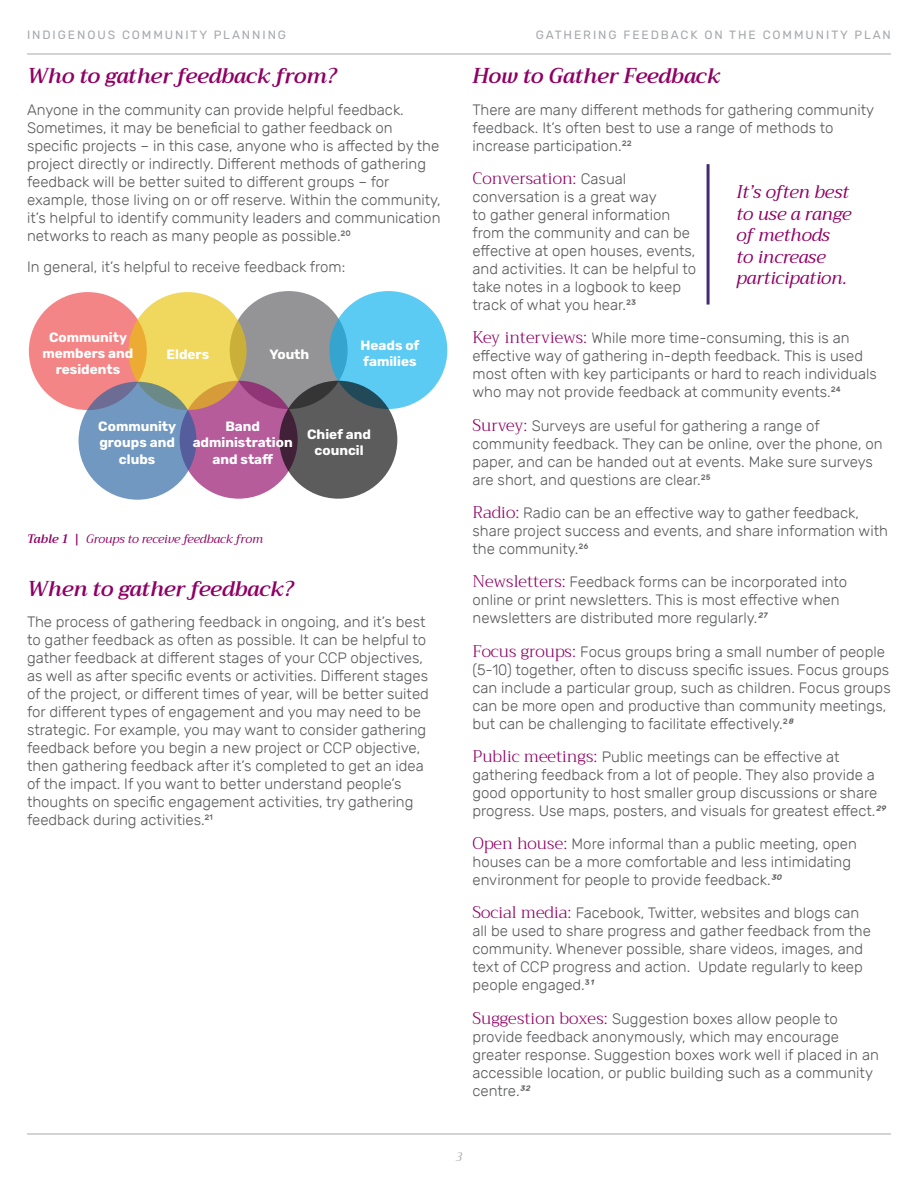
<style>
.page{position:relative;width:918px;height:1188px;background:#fff}
.page>*{position:absolute;margin:0;border:0;box-sizing:border-box;transform-origin:0 0}
.t1{font:italic 600 21px "Trirong";color:#8e0064}
.t2{font:italic 18px/21.6px "Trirong";color:#8e0064}
.t3{font:300 16.5px "Trirong";color:#8e0064}
.t4{font:300 15px/18px "Rubik";color:#58595b}
.t5{font:700 13.5px/16.2px "Rubik";color:#fff;text-align:center}
.t6{font:12px "Rubik";letter-spacing:.16em;color:#a7a9ac}
.t7{font:italic 12px "Trirong";color:#8e0064}
.t8{font:italic 12px "Trirong";color:#a7a9ac}
.s1{font-family:"Rubik";font-size:15px;color:#58595b}
.s2{font-family:"Trirong";font-size:16.5px;color:#8e0064}
.s3{font-weight:400;font-style:italic}
.s4{font-weight:600}
</style>
<div class="page">
<hr style="left:27px;top:1134px;width:864px;height:1px;background:#a7a9ac">
<hr style="left:27px;top:54px;width:864px;height:1px;background:#a7a9ac">
<div style="left:29px;top:292px;width:118px;height:118px;background:#f48586;border-radius:50%"></div>
<div style="left:230px;top:291px;width:118px;height:118px;background:#949496;border-radius:50%"></div>
<svg style="left:180px;top:381px;width:118px;height:118px;background:#b35a98"></svg>
<svg style="left:129px;top:292px;width:118px;height:118px;background:#ebcd55"></svg>
<svg style="left:79px;top:382px;width:118px;height:118px;background:#6f91b8"></svg>
<svg style="left:329px;top:291px;width:118px;height:118px;background:#59c7f0"></svg>
<svg style="left:279px;top:381px;width:118px;height:118px;background:#565558"></svg>
<hr style="left:707px;top:164px;width:3px;height:141px;background:#422a74">
<p class="t6" style="left:27px;top:28px;width:261px">INDIGENOUS COMMUNITY PLANNING</p>
<p class="t6" style="left:536px;top:28px;width:57px">GATHERING</p>
<p class="t6" style="left:623px;top:28px;width:91px">FEEDBACK ON</p>
<p class="t6" style="left:729px;top:28px;width:55px">THE COMM</p>
<p class="t6" style="left:806px;top:28px;width:19px">UNIT</p>
<p class="t6" style="left:840px;top:28px;width:50px">Y PLAN</p>
<h1 class="t1" style="left:472px;top:59px;width:249px">How to Gather Feedback</h1>
<p class="t4" style="left:472px;top:101px;width:403px">There are many different methods for gathering community feedback. It’s often best to use a range of methods to increase participation.22</p>
<p class="t3" style="left:472px;top:166px;width:155px">Conversation: <span class="s1">Casual</span></p>
<p class="t4" style="left:472px;top:188px;width:225px">conversation is a great way<br>to gather general information from the community and can be effective at open houses, events, and activities. It can be helpful to take notes in a logbook to keep track of what you hear.23</p>
<p class="t4" style="left:472px;top:330px;width:406px"><span class="s2">Key interviews:</span> While more time-consuming, this is an effective way of gathering in-depth feedback. This is used most often with key participants or hard to reach individuals who may not provide feedback at community events.24</p>
<p class="t4" style="left:472px;top:417px;width:412px"><span class="s2">Survey:</span> Surveys are useful for gathering a range of community feedback. They can be online, over the phone, on paper, and can be handed out at events. Make sure surveys are short, and questions are clear.25</p>
<p class="t4" style="left:472px;top:504px;width:417px"><span class="s2">Radio:</span> Radio can be an effective way to gather feedback, share project success and events, and share information with the community.26</p>
<p class="t4" style="left:472px;top:573px;width:376px"><span class="s2">Newsletters:</span> Feedback forms can be incorporated into online or print newsletters. This is most effective when newsletters are distributed more regularly.<span class="s3">27</span></p>
<p class="t4" style="left:472px;top:643px;width:420px"><span class="s2">Focus groups:</span> Focus groups bring a small number of people (5-10) together, often to discuss specific issues. Focus groups can include a particular group, such as children. Focus groups can be more open and productive than community meetings, but can be challenging to facilitate effectively.2<span class="s3">8</span></p>
<p class="t4" style="left:472px;top:748px;width:415px"><span class="s2">Public meetings:</span> Public meetings can be effective at gathering feedback from a lot of people. They also provide a good opportunity to host smaller group discussions or share progress. Use maps, posters, and visuals for greatest effect.<span class="s3">29</span></p>
<p class="t4" style="left:472px;top:835px;width:386px"><span class="s2">Open house:</span> More informal than a public meeting, open houses can be a more comfortable and less intimidating environment for people to provide feedback.<span class="s3">30</span></p>
<p class="t4" style="left:472px;top:905px;width:400px"><span class="s2">Social media:</span> Facebook, Twitter, websites and blogs can all be used to share progress and gather feedback from the community. Whenever possible, share videos, images, and text of CCP progress and action. Update regularly to keep people engaged.3<span class="s3">1</span></p>
<p class="t4" style="left:472px;top:1010px;width:408px"><span class="s2">Suggestion boxes:</span> Suggestion boxes allow people to provide feedback anonymously, which may encourage greater response. Suggestion boxes work well if placed in an accessible location, or public building such as a community centre.<span class="s3">32</span></p>
<h1 class="t1" style="left:27px;top:59px;width:311px">Who to gather feedback from?</h1>
<p class="t4" style="left:27px;top:101px;width:415px">Anyone in the community can provide helpful feedback.<br>Sometimes, it may be beneficial to gather feedback on specific projects – in this case, anyone who is affected by the project directly or indirectly. Different methods of gathering feedback will be better suited to different groups – for example, those living on or off reserve. Within the community, it’s helpful to identify community leaders and communication networks to reach as many people as possible.20</p>
<p class="t4" style="left:27px;top:258px;width:320px">In general, it’s helpful to receive feedback from:</p>
<p class="t2" style="left:737px;top:181px;width:116px">It’s often best to use a range of methods<br>to increase participation.</p>
<p class="t5" style="left:43px;top:329px;width:92px">Community members and residents</p>
<p class="t5" style="left:167px;top:347px;width:44px">Elders</p>
<p class="t5" style="left:269px;top:347px;width:42px">Youth</p>
<p class="t5" style="left:360px;top:337px;width:61px;text-align:left">Heads of families</p>
<p class="t5" style="left:98px;top:419px;width:80px">Community groups and clubs</p>
<p class="t5" style="left:193px;top:419px;width:101px">Band administration and staff</p>
<p class="t5" style="left:307px;top:426px;width:65px">Chief and council</p>
<p class="t7" style="left:27px;top:530px;width:238px"><span class="s4">Table 1 |</span> Groups to receive feedback from</p>
<h1 class="t1" style="left:27px;top:571px;width:268px">When to gather feedback?</h1>
<p class="t4" style="left:27px;top:613px;width:403px">The process of gathering feedback in ongoing, and it’s best to gather feedback as often as possible. It can be helpful to gather feedback at different stages of your CCP objectives, as well as after specific events or activities. Different stages of the project, or different times of year, will be better suited for different types of engagement and you may need to be strategic. For example, you may want to consider gathering feedback before you begin a new project or CCP objective, then gathering feedback after it’s completed to get an idea of the impact. If you want to better understand people’s thoughts on specific engagement activities, try gathering feedback during activities.21</p>
<p class="t8" style="left:456px;top:1147px;width:8px">3</p>
</div>
